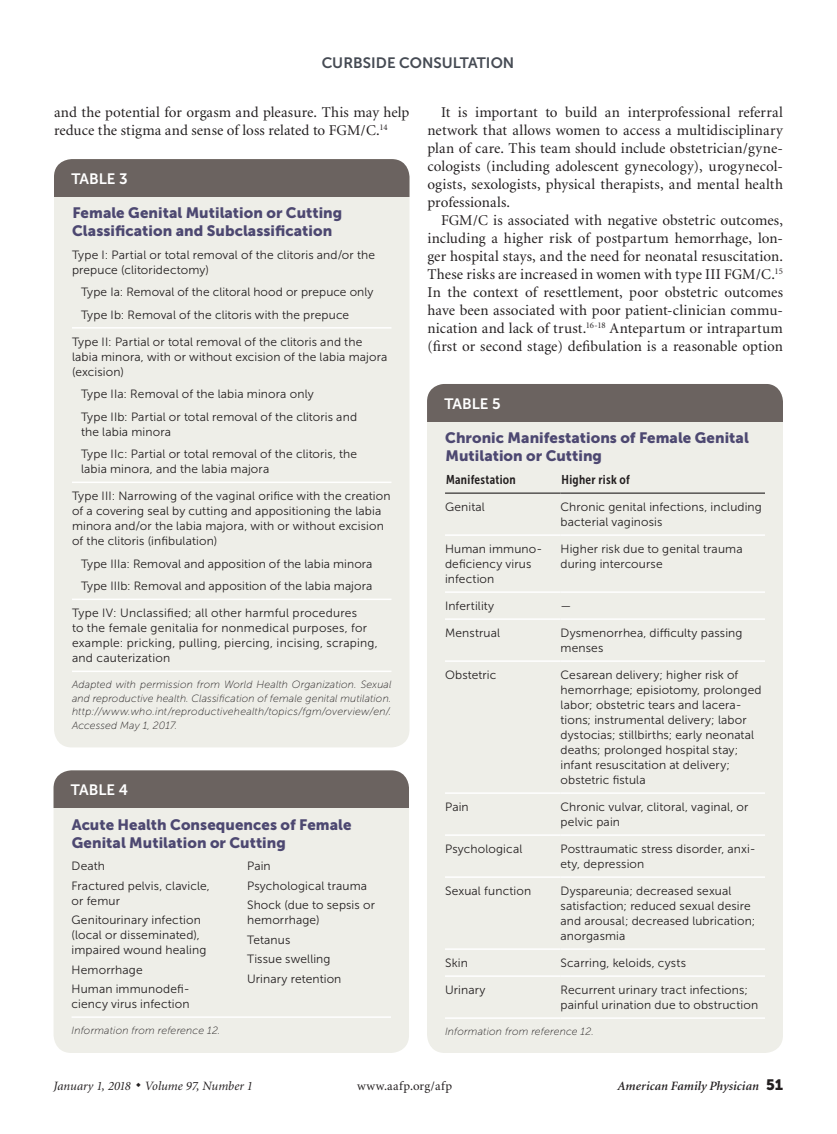
<style>
.page{position:relative;width:837px;height:1134px;background:#fff}
.page>*{position:absolute;margin:0;border:0;box-sizing:border-box;transform-origin:0 0}
.body_text{font:15px/18px "Minion";letter-spacing:.005em;color:#231f20;text-align:justify}
.table_title{font:15px/18px "Museo Sans 900";letter-spacing:.005em;color:#4d4871}
.t1{font:15px "Museo Sans 700";color:#464b54}
.table{font:15px "Museo Sans 700";color:#fff}
.t2{font:italic 12.75px "Minion";color:#231f20}
.t3{font:italic 600 12.75px "Minion";letter-spacing:.005em;color:#231f20}
.table_head1{font:12.75px "Museo Sans Cond 700";letter-spacing:.025em;color:#231f20}
.t4{font:12.75px "Minion";letter-spacing:.03em;color:#231f20}
.table_data_last_colu{font:12px/15px "Museo Sans 300";letter-spacing:.01em;color:#231f20}
.table_data_indent{font:12px/15px "Museo Sans 300";letter-spacing:.01em;color:#231f20}
.table_data{font:12px/15px "Museo Sans 300";letter-spacing:.01em;color:#231f20}
.table_fig_note{font:italic 10.5px/13.5px "Museo Sans 100";letter-spacing:.015em;color:#231f20;text-align:justify}
.s1{font-family:"Museo Sans 900";font-weight:400;font-style:normal;font-size:15px}
</style>
<div class="page">
<div style="left:54px;top:159px;width:356px;height:588px;background:#eeeee8;border-radius:18px"></div>
<hr style="left:72px;top:671px;width:320px;height:1px;background:#fff">
<hr style="left:72px;top:599px;width:320px;height:1px;background:#fff">
<hr style="left:72px;top:327px;width:320px;height:2px;background:#fff">
<hr style="left:72px;top:482px;width:320px;height:1px;background:#fff">
<div style="left:54px;top:159px;width:356px;height:38px;background:#6b6360"></div>
<div style="left:54px;top:770px;width:355px;height:283px;background:#eeeee8;border-radius:18px"></div>
<hr style="left:72px;top:1016px;width:175px;height:2px;background:#fff">
<hr style="left:247px;top:1016px;width:144px;height:2px;background:#fff">
<div style="left:54px;top:770px;width:355px;height:38px;background:#6b6360"></div>
<div style="left:427px;top:384px;width:356px;height:669px;background:#eeeee8;border-radius:18px"></div>
<hr style="left:445px;top:534px;width:116px;height:2px;background:#fff">
<hr style="left:561px;top:534px;width:204px;height:2px;background:#fff">
<hr style="left:445px;top:975px;width:116px;height:2px;background:#fff">
<hr style="left:561px;top:975px;width:204px;height:2px;background:#fff">
<hr style="left:445px;top:591px;width:116px;height:2px;background:#fff">
<hr style="left:445px;top:1017px;width:116px;height:2px;background:#fff">
<hr style="left:561px;top:1017px;width:204px;height:2px;background:#fff">
<hr style="left:561px;top:591px;width:204px;height:2px;background:#fff">
<hr style="left:445px;top:618px;width:116px;height:2px;background:#fff">
<hr style="left:561px;top:618px;width:204px;height:2px;background:#fff">
<hr style="left:445px;top:660px;width:116px;height:2px;background:#fff">
<hr style="left:561px;top:660px;width:204px;height:2px;background:#fff">
<hr style="left:445px;top:792px;width:116px;height:2px;background:#fff">
<hr style="left:561px;top:792px;width:204px;height:2px;background:#fff">
<hr style="left:445px;top:834px;width:116px;height:2px;background:#fff">
<hr style="left:561px;top:834px;width:204px;height:2px;background:#fff">
<hr style="left:445px;top:876px;width:116px;height:2px;background:#fff">
<hr style="left:561px;top:876px;width:204px;height:2px;background:#fff">
<hr style="left:445px;top:948px;width:116px;height:2px;background:#fff">
<hr style="left:561px;top:948px;width:204px;height:2px;background:#fff">
<hr style="left:445px;top:493px;width:116px;height:1px;background:#231f20">
<hr style="left:561px;top:493px;width:204px;height:1px;background:#231f20">
<div style="left:427px;top:384px;width:356px;height:37px;background:#6b6360"></div>
<p class="t1" style="left:322px;top:55px;width:194px">CURBSIDE CONSULTATION</p>
<p class="body_text" style="left:54px;top:104px;width:357px">and the potential for orgasm and pleasure. This may help reduce the stigma and sense of loss related to FGM/C.<sup>14</sup></p>
<p class="body_text" style="left:428px;top:104px;width:357px;text-indent:14px">It is important to build an interprofessional referral network that allows women to access a multidisciplinary plan of care. This team should include obstetrician/gyne&shy;cologists (including adolescent gynecology), urogynecol&shy;ogists, sexologists, physical therapists, and mental health professionals.</p>
<p class="body_text" style="left:428px;top:212px;width:357px;text-indent:14px">FGM/C is associated with negative obstetric outcomes, including a higher risk of postpartum hemorrhage, lon&shy;ger hospital stays, and the need for neonatal resuscitation.<br>These risks are increased in women with type III FGM/C.<sup>15<br></sup>In the context of resettlement, poor obstetric outcomes have been associated with poor patient-clinician commu&shy;nication and lack of trust.<sup>16-18</sup> Antepartum or intrapartum (first or second stage) defibulation is a reasonable option</p>
<p class="table" style="left:71px;top:170px;width:58px">TABLE 3</p>
<p class="table_title" style="left:72px;top:204px;width:272px">Female Genital Mutilation or Cutting<br>Classification and Subclassification</p>
<p class="table_data_last_colu" style="left:72px;top:247px;width:305px">Type I: Partial or total removal of the clitoris and/or the prepuce (clitoridectomy)</p>
<p class="table_data_indent" style="left:81px;top:285px;width:294px">Type Ia: Removal of the clitoral hood or prepuce only</p>
<p class="table_data_indent" style="left:81px;top:307px;width:270px">Type Ib: Removal of the clitoris with the prepuce</p>
<p class="table_data_last_colu" style="left:72px;top:334px;width:317px">Type II: Partial or total removal of the clitoris and the labia minora, with or without excision of the labia majora (excision)</p>
<p class="table_data_indent" style="left:81px;top:387px;width:234px">Type IIa: Removal of the labia minora only</p>
<p class="table_data_indent" style="left:81px;top:409px;width:278px">Type IIb: Partial or total removal of the clitoris and the labia minora</p>
<p class="table_data_indent" style="left:81px;top:447px;width:278px">Type IIc: Partial or total removal of the clitoris, the labia minora, and the labia majora</p>
<p class="table_data_last_colu" style="left:72px;top:489px;width:320px">Type III: Narrowing of the vaginal orifice with the creation of a covering seal by cutting and appositioning the labia minora and/or the labia majora, with or without excision of the clitoris (infibulation)</p>
<p class="table_data_indent" style="left:81px;top:556px;width:293px">Type IIIa: Removal and apposition of the labia minora</p>
<p class="table_data_indent" style="left:81px;top:579px;width:293px">Type IIIb: Removal and apposition of the labia majora</p>
<p class="table_data_last_colu" style="left:72px;top:606px;width:307px">Type IV: Unclassified; all other harmful procedures<br>to the female genitalia for nonmedical purposes, for example: pricking, pulling, piercing, incising, scraping, and cauterization</p>
<p class="table_fig_note" style="left:72px;top:678px;width:321px">Adapted with permission from World Health Organization. Sexual and reproductive health. Classification of female genital mutilation. http://www.who.int/reproductivehealth/topics/fgm/overview/en/.<br>Accessed May 1, 2017.</p>
<p class="table" style="left:444px;top:395px;width:58px">TABLE 5</p>
<p class="table_title" style="left:445px;top:429px;width:305px">Chronic Manifestations of Female Genital<br>Mutilation or Cutting</p>
<p class="table_head1" style="left:446px;top:473px;width:71px">Manifestation</p>
<p class="table_head1" style="left:562px;top:473px;width:70px">Higher risk of</p>
<p class="table_data" style="left:445px;top:500px;width:41px">Genital</p>
<p class="table_data_last_colu" style="left:561px;top:500px;width:203px">Chronic genital infections, including bacterial vaginosis</p>
<p class="table_data" style="left:445px;top:542px;width:99px">Human immuno&shy;deficiency virus infection</p>
<p class="table_data_last_colu" style="left:561px;top:542px;width:184px">Higher risk due to genital trauma during intercourse</p>
<p class="table_data" style="left:445px;top:599px;width:51px">Infertility</p>
<p class="table_data_last_colu" style="left:561px;top:599px;width:12px">—</p>
<p class="table_data" style="left:445px;top:626px;width:57px">Menstrual</p>
<p class="table_data_last_colu" style="left:561px;top:626px;width:183px">Dysmenorrhea, difficulty passing menses</p>
<p class="table_data" style="left:445px;top:668px;width:53px">Obstetric</p>
<p class="table_data_last_colu" style="left:561px;top:668px;width:203px">Cesarean delivery; higher risk of hemorrhage; episiotomy, prolonged labor; obstetric tears and lacera&shy;tions; instrumental delivery; labor dystocias; stillbirths; early neonatal deaths; prolonged hospital stay; infant resuscitation at delivery; obstetric fistula</p>
<p class="table_data" style="left:445px;top:800px;width:25px">Pain</p>
<p class="table_data_last_colu" style="left:561px;top:800px;width:189px">Chronic vulvar, clitoral, vaginal, or pelvic pain</p>
<p class="table_data" style="left:445px;top:842px;width:79px">Psychological</p>
<p class="table_data_last_colu" style="left:561px;top:842px;width:197px">Posttraumatic stress disorder, anxi&shy;ety, depression</p>
<p class="table_data" style="left:445px;top:884px;width:88px">Sexual function</p>
<p class="table_data_last_colu" style="left:561px;top:884px;width:196px">Dyspareunia; decreased sexual satisfaction; reduced sexual desire and arousal; decreased lubrication; anorgasmia</p>
<p class="table_data" style="left:445px;top:956px;width:24px">Skin</p>
<p class="table_data_last_colu" style="left:561px;top:956px;width:127px">Scarring, keloids, cysts</p>
<p class="table_data" style="left:445px;top:983px;width:42px">Urinary</p>
<p class="table_data_last_colu" style="left:561px;top:983px;width:199px">Recurrent urinary tract infections; painful urination due to obstruction</p>
<p class="table_fig_note" style="left:445px;top:1025px;width:150px">Information from reference 12.</p>
<p class="table" style="left:71px;top:782px;width:59px">TABLE 4</p>
<p class="table_title" style="left:72px;top:815px;width:281px">Acute Health Consequences of Female<br>Genital Mutilation or Cutting</p>
<p class="table_data" style="left:72px;top:859px;width:35px">Death</p>
<p class="table_data" style="left:72px;top:878px;width:140px">Fractured pelvis, clavicle, or femur</p>
<p class="table_data" style="left:72px;top:913px;width:136px">Genitourinary infection (local or disseminated), impaired wound healing</p>
<p class="table_data" style="left:72px;top:962px;width:73px">Hemorrhage</p>
<p class="table_data" style="left:72px;top:982px;width:120px">Human immunodefi&shy;ciency virus infection</p>
<p class="table_data_last_colu" style="left:247px;top:859px;width:25px">Pain</p>
<p class="table_data_last_colu" style="left:247px;top:878px;width:122px">Psychological trauma</p>
<p class="table_data_last_colu" style="left:247px;top:898px;width:129px">Shock (due to sepsis or hemorrhage)</p>
<p class="table_data_last_colu" style="left:247px;top:932px;width:45px">Tetanus</p>
<p class="table_data_last_colu" style="left:247px;top:952px;width:85px">Tissue swelling</p>
<p class="table_data_last_colu" style="left:247px;top:971px;width:96px">Urinary retention</p>
<p class="table_fig_note" style="left:72px;top:1024px;width:150px">Information from reference 12.</p>
<p class="t2" style="left:54px;top:1080px;width:201px">January 1, 2018 ◆ Volume 97, Number 1</p>
<p class="t4" style="left:357px;top:1080px;width:97px">www.aafp.org/afp</p>
<p class="t3" style="left:618px;top:1080px;width:167px">American Family Physician <span class="s1">51</span></p>
</div>
